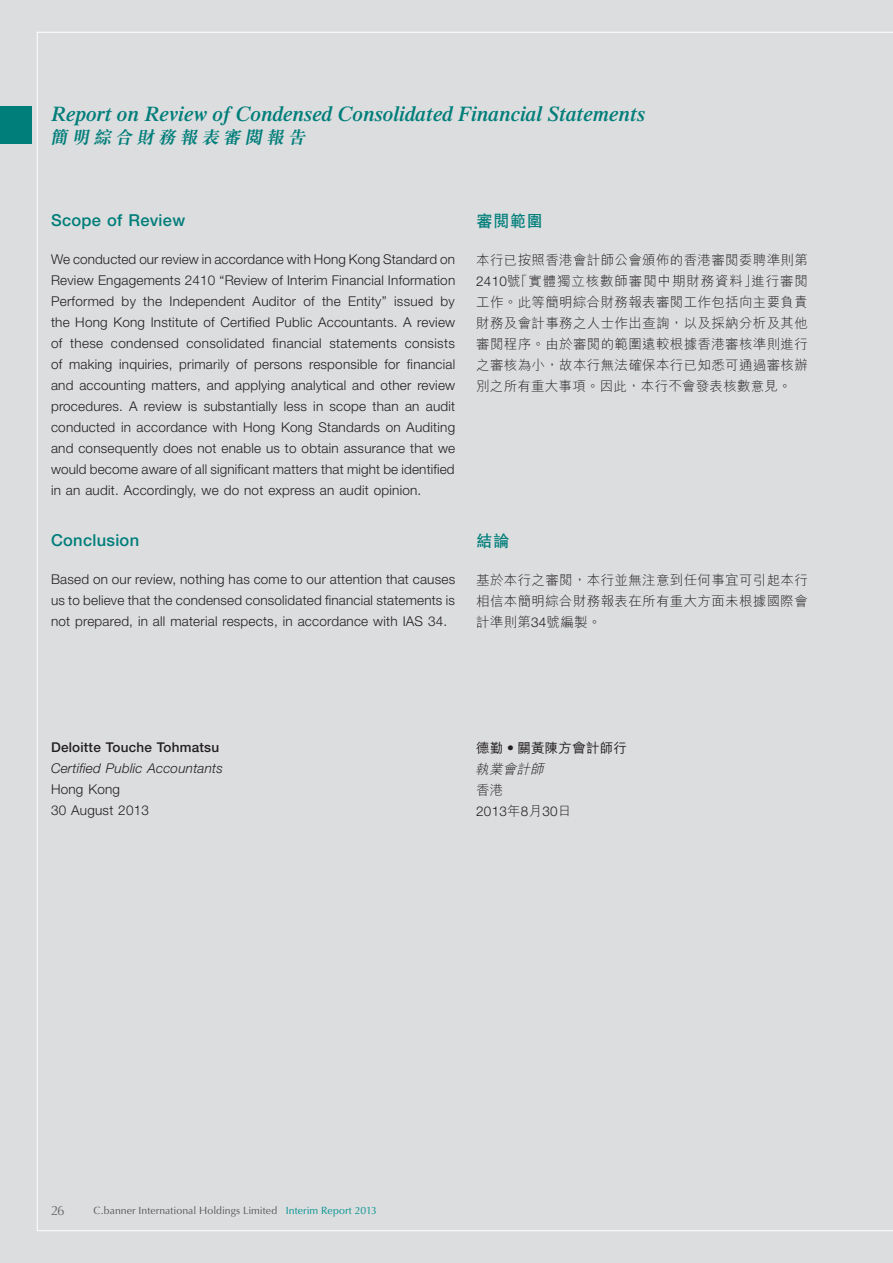
<style>
.page{position:relative;width:893px;height:1263px;background:#dcdddf}
.page>*{position:absolute;margin:0;border:0;box-sizing:border-box;transform-origin:0 0}
.t1{font:italic 600 21px "Times LT Std";color:#007e7a}
.t2{font:italic 700 18px "M Sung HK";color:#007e7a}
.t3{font:500 16.5px "Helvetica Neue LT Std";letter-spacing:.015em;color:#007e7a}
.t4{font:700 16.5px "C Hei 2 HK";letter-spacing:.015em;color:#007e7a}
.t5{font:300 13.5px/21px "Helvetica Neue LT Std";letter-spacing:.015em;color:#231f20;text-align:justify}
.t6{font:300 13.5px/21px "M Hei HK";letter-spacing:.025em;color:#231f20;text-align:justify}
.t7{font:italic 300 13.5px/21px "Helvetica Neue LT Std";letter-spacing:.015em;color:#231f20}
.t8{font:500 13.5px/21px "M Hei HK";letter-spacing:.015em;color:#231f20}
.t9{font:13.5px "Optima LT Std";color:#6c6d70}
.t10{font:10.5px "Optima LT Std";letter-spacing:.005em;color:#57585a}
.s1{font-family:"Helvetica Neue LT Std"}
.s2{font-weight:500;font-style:normal}
.s3{font-style:normal}
.s4{font-weight:300;font-style:italic}
.s5{font-weight:300}
.s6{font-family:"Helvetica Neue LT Std";font-weight:300}
.s7{color:#00918f}
</style>
<div class="page">
<div style="left:0;top:106px;width:32px;height:38px;background:#007e7a"></div>
<p class="t1" style="left:51px;top:102px;width:596px">Report on Review of Condensed Consolidated Financial Statements</p>
<p class="t2" style="left:50px;top:124px;width:261px">簡明綜合財務報表審閱報告</p>
<p class="t3" style="left:51px;top:211px;width:136px">Scope of Review</p>
<p class="t5" style="left:51px;top:249px;width:406px">We conducted our review in accordance with Hong Kong Standard on Review Engagements 2410 “Review of Interim Financial Information Performed by the Independent Auditor of the Entity” issued by the Hong Kong Institute of Certified Public Accountants. A review of these condensed consolidated financial statements consists of making inquiries, primarily of persons responsible for financial and accounting matters, and applying analytical and other review procedures. A review is substantially less in scope than an audit conducted in accordance with Hong Kong Standards on Auditing and consequently does not enable us to obtain assurance that we would become aware of all significant matters that might be identified in an audit. Accordingly, we do not express an audit opinion.</p>
<p class="t3" style="left:51px;top:530px;width:90px">Conclusion</p>
<p class="t5" style="left:51px;top:568px;width:406px">Based on our review, nothing has come to our attention that causes us to believe that the condensed consolidated financial statements is not prepared, in all material respects, in accordance with IAS 34.</p>
<p class="t4" style="left:476px;top:209px;width:68px">審閱範圍</p>
<p class="t6" style="left:476px;top:249px;width:333px">本行已按照香港會計師公會頒佈的香港審閱委聘準則第<span class="s1">2410</span>號「實體獨立核數師審閱中期財務資料」進行審閱工作。此等簡明綜合財務報表審閱工作包括向主要負責財務及會計事務之人士作出查詢，以及採納分析及其他審閱程序。由於審閱的範圍遠較根據香港審核準則進行之審核為小，故本行無法確保本行已知悉可通過審核辦別之所有重大事項。因此，本行不會發表核數意見。</p>
<p class="t4" style="left:476px;top:529px;width:35px">結論</p>
<p class="t6" style="left:476px;top:569px;width:333px">基於本行之審閱，本行並無注意到任何事宜可引起本行相信本簡明綜合財務報表在所有重大方面未根據國際會計準則第<span class="s1">34</span>號編製。</p>
<p class="t7" style="left:51px;top:736px;width:173px"><span class="s2">Deloitte Touche Tohmatsu<br></span>Certified Public Accountants<br><span class="s3">Hong Kong<br>30 August 2013</span></p>
<p class="t8" style="left:475px;top:736px;width:153px">德勤‧關黃陳方會計師行<span class="s4">執業會計師<br></span><span class="s5">香港<br></span><span class="s6">2013</span><span class="s5">年</span><span class="s6">8</span><span class="s5">月</span><span class="s6">30</span><span class="s5">日</span></p>
<p class="t9" style="left:51px;top:1202px;width:15px">26</p>
<p class="t10" style="left:94px;top:1204px;width:285px">C.banner International Holdings Limited <span class="s7">Interim Report 2013</span></p>
</div>
